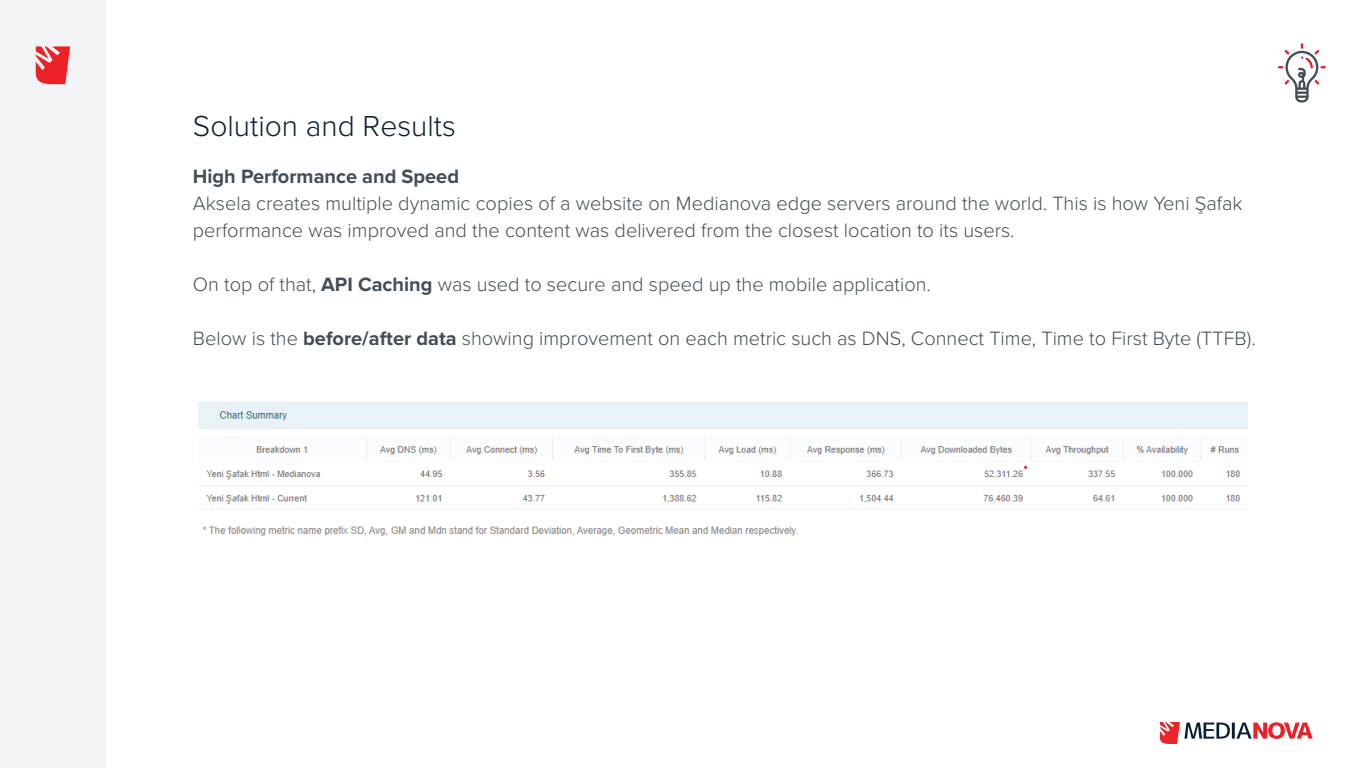
<style>
.page{position:relative;width:1366px;height:768px;background:#fff}
.page>*{position:absolute;margin:0;border:0;box-sizing:border-box;transform-origin:0 0}
.t1{font:300 30px "Proxima Nova";color:#0a2031}
.t2{font:300 20px/27px "Proxima Nova";color:#434d58}
.t3{font:700 20px "Proxima Nova";color:#434d58}
.s1{font-weight:700}
</style>
<div class="page">
<img style="left:1160px;top:722px;width:20px;height:22px">
<svg style="left:1184px;top:723px;width:68px;height:16px"></svg>
<img style="left:1253px;top:722px;width:60px;height:17px">
<div style="left:0;top:0;width:106px;height:768px;background:#f2f3f4"></div>
<svg style="left:36px;top:46px;width:34px;height:38px"></svg>
<img style="left:198px;top:402px;width:1050px;height:134px">
<svg style="left:1278px;top:43px;width:48px;height:60px"></svg>
<h1 class="t1" style="left:193px;top:103px;width:264px">Solution and Results</h1>
<p class="t3" style="left:193px;top:162px;width:268px">High Performance and Speed</p>
<p class="t2" style="left:193px;top:189px;width:1051px">Aksela creates multiple dynamic copies of a website on Medianova edge servers around the world. This is how Yeni Şafak performance was improved and the content was delivered from the closest location to its users.</p>
<p class="t2" style="left:193px;top:270px;width:740px">On top of that, <span class="s1">API Caching</span> was used to secure and speed up the mobile application.</p>
<p class="t2" style="left:193px;top:324px;width:1064px">Below is the <span class="s1">before/after data</span> showing improvement on each metric such as DNS, Connect Time, Time to First Byte (TTFB).</p>
</div>
